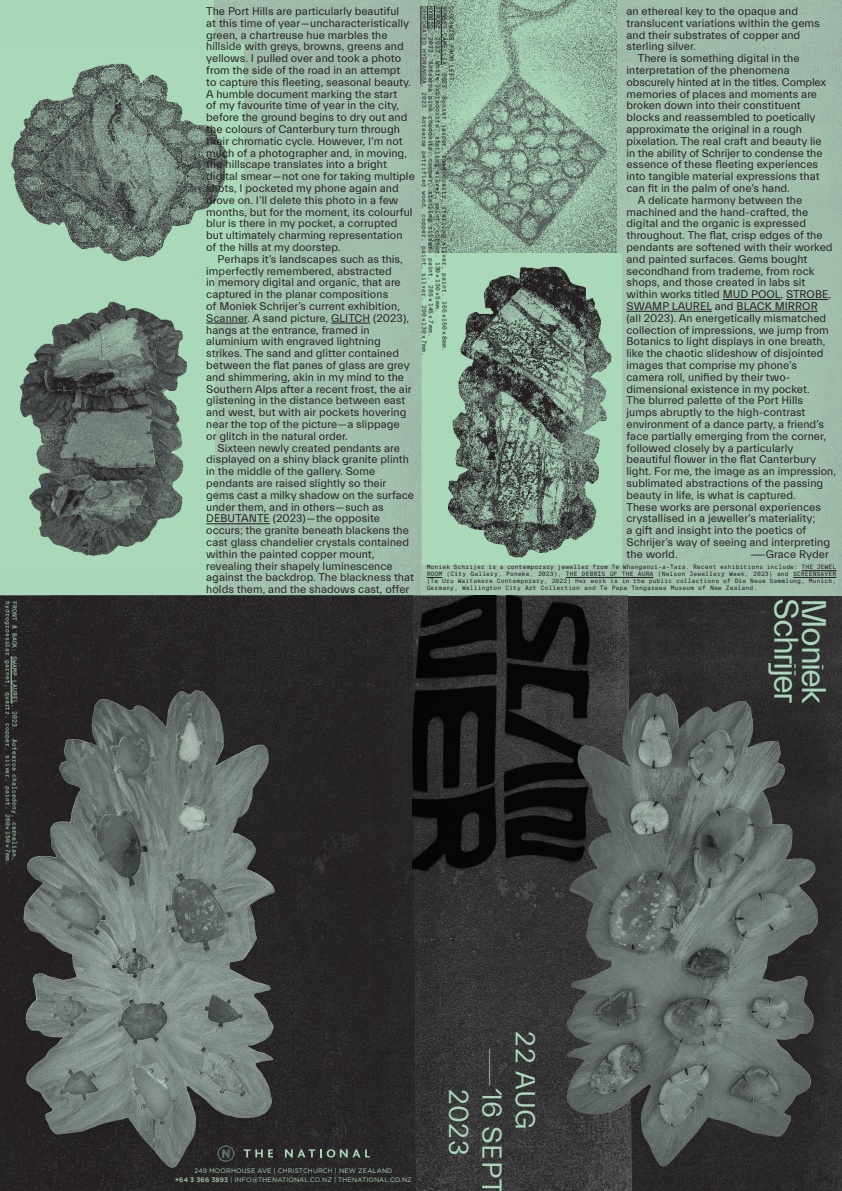
<style>
.page{position:relative;width:842px;height:1191px;background:#fff}
.page>*{position:absolute;margin:0;border:0;box-sizing:border-box;transform-origin:0 0}
.t1{font:34.7px/27.7px "Everett Jana";letter-spacing:-.05em;color:#a9d8b9}
.t2{font:27.9px "Everett Jana";letter-spacing:.025em;color:#a9d8b9}
.t3{font:11.3px/11.8px "Everett";letter-spacing:.005em;color:#231f20}
.t4{font:6.5px/9.5px "Gotham";letter-spacing:.02em;color:#a9d8b9;text-align:center}
.t5{font:6px/6.8px "Suisse Intl Mono";letter-spacing:.01em;color:#231f20;text-align:justify}
.t6{font:6px/6.8px "Suisse Intl Mono";letter-spacing:.01em;color:#a9d8b9}
.s1{font-weight:500}
.s2{font-family:"Everett"}
</style>
<div class="page">
<img style="left:631px;top:595px;width:211px;height:596px">
<div style="left:0;top:0;width:842px;height:595px;background:#a9d8b9"></div>
<div style="left:421px;top:0;width:421px;height:595px;background:#a1bfad"></div>
<div style="left:214px;top:0;width:207px;height:595px;background:#a1bfad"></div>
<img style="left:416px;top:595px;width:215px;height:596px">
<div style="left:0;top:595px;width:416px;height:596px;background:#272425"></div>
<img style="left:428px;top:0;width:189px;height:253px">
<img style="left:422px;top:253px;width:199px;height:312px">
<img style="left:20px;top:301px;width:194px;height:255px">
<img style="left:11px;top:45px;width:232px;height:231px">
<hr style="left:801px;top:570px;width:35px;height:1px;background:#231f20">
<svg style="left:427px;top:577px;width:15px;height:1px"></svg>
<hr style="left:566px;top:577px;width:88px;height:1px;background:#231f20">
<hr style="left:793px;top:577px;width:43px;height:1px;background:#231f20">
<hr style="left:206px;top:323px;width:41px;height:1px;background:#231f20">
<hr style="left:331px;top:323px;width:39px;height:1px;background:#231f20">
<hr style="left:206px;top:523px;width:64px;height:1px;background:#231f20">
<hr style="left:723px;top:299px;width:58px;height:1px;background:#231f20">
<hr style="left:786px;top:299px;width:42px;height:1px;background:#231f20">
<hr style="left:626px;top:311px;width:86px;height:1px;background:#231f20">
<hr style="left:736px;top:311px;width:82px;height:1px;background:#231f20">
<svg style="left:285px;top:1149px;width:85px;height:8px"></svg>
<img style="left:412px;top:595px;width:208px;height:297px">
<hr style="left:11px;top:656px;width:1px;height:47px;background:#a9d8b9">
<svg style="left:559px;top:685px;width:269px;height:491px"></svg>
<img style="left:18px;top:684px;width:263px;height:498px">
<hr style="left:441px;top:6px;width:1px;height:59px;background:#231f20">
<svg style="left:434px;top:6px;width:1px;height:23px"></svg>
<svg style="left:427px;top:6px;width:1px;height:23px"></svg>
<hr style="left:421px;top:6px;width:1px;height:78px;background:#231f20">
<p class="t6" style="left:18px;top:601px;width:265px;text-indent:138px;rotate:90deg">Aotearoa chalcedony, carnelian, hydrogrossular garnet, quartz, copper, silver, paint. 260×150×7mm.</p>
<p class="t6" style="left:18px;top:601px;width:131px;rotate:90deg">FRONT &amp; BACK: SWAMP LAUREL, 2023.</p>
<p class="t5" style="left:448px;top:6px;width:348px;rotate:90deg">SUNSET CAMELLIA, 2023. Sunset jasper, rose quartz, sterling silver, paint. 165×150×8mm.</p>
<p class="t5" style="left:455px;top:6px;width:80px;rotate:90deg">CLOCKWISE FROM LEFT:</p>
<p class="t5" style="left:441px;top:6px;width:352px;text-align:left;rotate:90deg">STROBE, 2023. White labradorite, sterling silver, paint, cotton. 130×130×5mm.<br>HYBRID, 2023. Aotearoa pink rhodonite, copper, sterling silver, paint. 285×145×7mm.<br>DEHYDRATED HYDRANGEA, 2023. Aotearoa petrified wood, copper, paint, silver. 200×130×7mm.</p>
<p class="t3" style="left:206px;top:5px;width:210px">The Port Hills are particularly beautiful<br>at this time of year—uncharacteristically green, a chartreuse hue marbles the hillside with greys, browns, greens and yellows. I pulled over and took a photo from the side of the road in an attempt<br>to capture this fleeting, seasonal beauty.<br>A humble document marking the start<br>of my favourite time of year in the city, before the ground begins to dry out and the colours of Canterbury turn through their chromatic cycle. However, I’m not much of a photographer and, in moving, the hillscape translates into a bright digital smear—not one for taking multiple shots, I pocketed my phone again and drove on. I’ll delete this photo in a few months, but for the moment, its colourful blur is there in my pocket, a corrupted but ultimately charming representation of the hills at my doorstep.</p>
<p class="t3" style="left:206px;top:253px;width:207px;text-indent:11px">Perhaps it’s landscapes such as this, imperfectly remembered, abstracted<br>in memory digital and organic, that are captured in the planar compositions<br>of Moniek Schrijer’s current exhibition, Scanner. A sand picture, GLITCH (2023), hangs at the entrance, framed in aluminium with engraved lightning strikes. The sand and glitter contained between the flat panes of glass are grey and shimmering, akin in my mind to the Southern Alps after a recent frost, the air glistening in the distance between east and west, but with air pockets hovering near the top of the picture—a slippage or glitch in the natural order.</p>
<p class="t3" style="left:206px;top:442px;width:209px;text-indent:11px">Sixteen newly created pendants are displayed on a shiny black granite plinth in the middle of the gallery. Some pendants are raised slightly so their gems cast a milky shadow on the surface under them, and in others—such as DEBUTANTE (2023)—the opposite occurs; the granite beneath blackens the cast glass chandelier crystals contained within the painted copper mount, revealing their shapely luminescence against the backdrop. The blackness that holds them, and the shadows cast, offer</p>
<p class="t3" style="left:626px;top:5px;width:173px">an ethereal key to the opaque and</p>
<p class="t3" style="left:626px;top:17px;width:195px">translucent variations within the gems</p>
<p class="t3" style="left:626px;top:29px;width:175px">and their substrates of copper and</p>
<p class="t3" style="left:626px;top:41px;width:71px">sterling silver.</p>
<p class="t3" style="left:638px;top:53px;width:163px">There is something digital in the</p>
<p class="t3" style="left:626px;top:64px;width:165px">interpretation of the phenomena</p>
<p class="t3" style="left:626px;top:76px;width:201px">obscurely hinted at in the titles. Complex</p>
<p class="t3" style="left:626px;top:88px;width:192px">memories of places and moments are</p>
<p class="t3" style="left:626px;top:100px;width:176px">broken down into their constituent</p>
<p class="t3" style="left:626px;top:112px;width:190px">blocks and reassembled to poetically</p>
<p class="t3" style="left:626px;top:123px;width:177px">approximate the original in a rough</p>
<p class="t3" style="left:626px;top:135px;width:197px">pixelation. The real craft and beauty lie</p>
<p class="t3" style="left:626px;top:147px;width:197px">in the ability of Schrijer to condense the</p>
<p class="t3" style="left:626px;top:159px;width:193px">essence of these fleeting experiences</p>
<p class="t3" style="left:626px;top:171px;width:195px">into tangible material expressions that</p>
<p class="t3" style="left:626px;top:182px;width:165px">can fit in the palm of one’s hand.</p>
<p class="t3" style="left:638px;top:194px;width:166px">A delicate harmony between the</p>
<p class="t3" style="left:626px;top:206px;width:183px">machined and the hand-crafted, the</p>
<p class="t3" style="left:626px;top:218px;width:181px">digital and the organic is expressed</p>
<p class="t3" style="left:626px;top:230px;width:198px">throughout. The flat, crisp edges of the</p>
<p class="t3" style="left:626px;top:241px;width:208px">pendants are softened with their worked</p>
<p class="t3" style="left:626px;top:253px;width:182px">and painted surfaces. Gems bought</p>
<p class="t3" style="left:626px;top:265px;width:190px">secondhand from trademe, from rock</p>
<p class="t3" style="left:626px;top:277px;width:180px">shops, and those created in labs sit</p>
<p class="t3" style="left:626px;top:289px;width:206px">within works titled MUD POOL, STROBE,</p>
<p class="t3" style="left:626px;top:300px;width:193px">SWAMP LAUREL and BLACK MIRROR</p>
<p class="t3" style="left:626px;top:312px;width:201px">(all 2023). An energetically mismatched</p>
<p class="t3" style="left:626px;top:324px;width:204px">collection of impressions, we jump from</p>
<p class="t3" style="left:626px;top:336px;width:200px">Botanics to light displays in one breath,</p>
<p class="t3" style="left:626px;top:348px;width:198px">like the chaotic slideshow of disjointed</p>
<p class="t3" style="left:626px;top:359px;width:172px">images that comprise my phone’s</p>
<p class="t3" style="left:626px;top:371px;width:166px">camera roll, unified by their two-</p>
<p class="t3" style="left:626px;top:383px;width:185px">dimensional existence in my pocket.</p>
<p class="t3" style="left:626px;top:395px;width:178px">The blurred palette of the Port Hills</p>
<p class="t3" style="left:626px;top:407px;width:180px">jumps abruptly to the high-contrast</p>
<p class="t3" style="left:626px;top:418px;width:199px">environment of a dance party, a friend’s</p>
<p class="t3" style="left:626px;top:430px;width:201px">face partially emerging from the corner,</p>
<p class="t3" style="left:626px;top:442px;width:168px">followed closely by a particularly</p>
<p class="t3" style="left:626px;top:454px;width:191px">beautiful flower in the flat Canterbury</p>
<p class="t3" style="left:626px;top:466px;width:211px">light. For me, the image as an impression,</p>
<p class="t3" style="left:626px;top:477px;width:198px">sublimated abstractions of the passing</p>
<p class="t3" style="left:626px;top:489px;width:171px">beauty in life, is what is captured.</p>
<p class="t3" style="left:626px;top:501px;width:196px">These works are personal experiences</p>
<p class="t3" style="left:626px;top:513px;width:191px">crystallised in a jeweller’s materiality;</p>
<p class="t3" style="left:626px;top:525px;width:181px">a gift and insight into the poetics of</p>
<p class="t3" style="left:626px;top:536px;width:205px">Schrijer’s way of seeing and interpreting</p>
<p class="t3" style="left:626px;top:548px;width:53px">the world.</p>
<p class="t3" style="left:750px;top:548px;width:80px">——Grace Ryder</p>
<p class="t5" style="left:427px;top:564px;width:411px">Moniek Schrijer is a contemporary jeweller from Te Whanganui-a-Tara. Recent exhibitions include: THE JEWEL ROOM (City Gallery, Poneke, 2023), THE DEBRIS OF THE AURA (Nelson Jewellery Week, 2023) and SCREENSAVER (Te Uru Waitakere Contemporary, 2022) Her work is in the public collections of Die Neue Sammlung, Munich, Germany, Wellington City Art Collection and Te Papa Tongarewa Museum of New Zealand.</p>
<p class="t4" style="left:175px;top:1165px;width:238px">249 MOORHOUSE AVE | CHRISTCHURCH | NEW ZEALAND<br><span class="s1">+64 3 366 3893</span> | INFO@THENATIONAL.CO.NZ | THENATIONAL.CO.NZ</p>
<h2 class="t2" style="left:474px;top:1088px;width:68px;rotate:90deg">2023</h2>
<h2 class="t2" style="left:507px;top:1047px;width:149px;rotate:90deg">——16 SEPT</h2>
<h2 class="t2" style="left:540px;top:1031px;width:100px;rotate:90deg">22 AUG</h2>
<h1 class="t1" style="left:827px;top:598px;width:107px;rotate:90deg"><span class="s2">M</span>oniek<br>Schrijer</h1>
</div>
